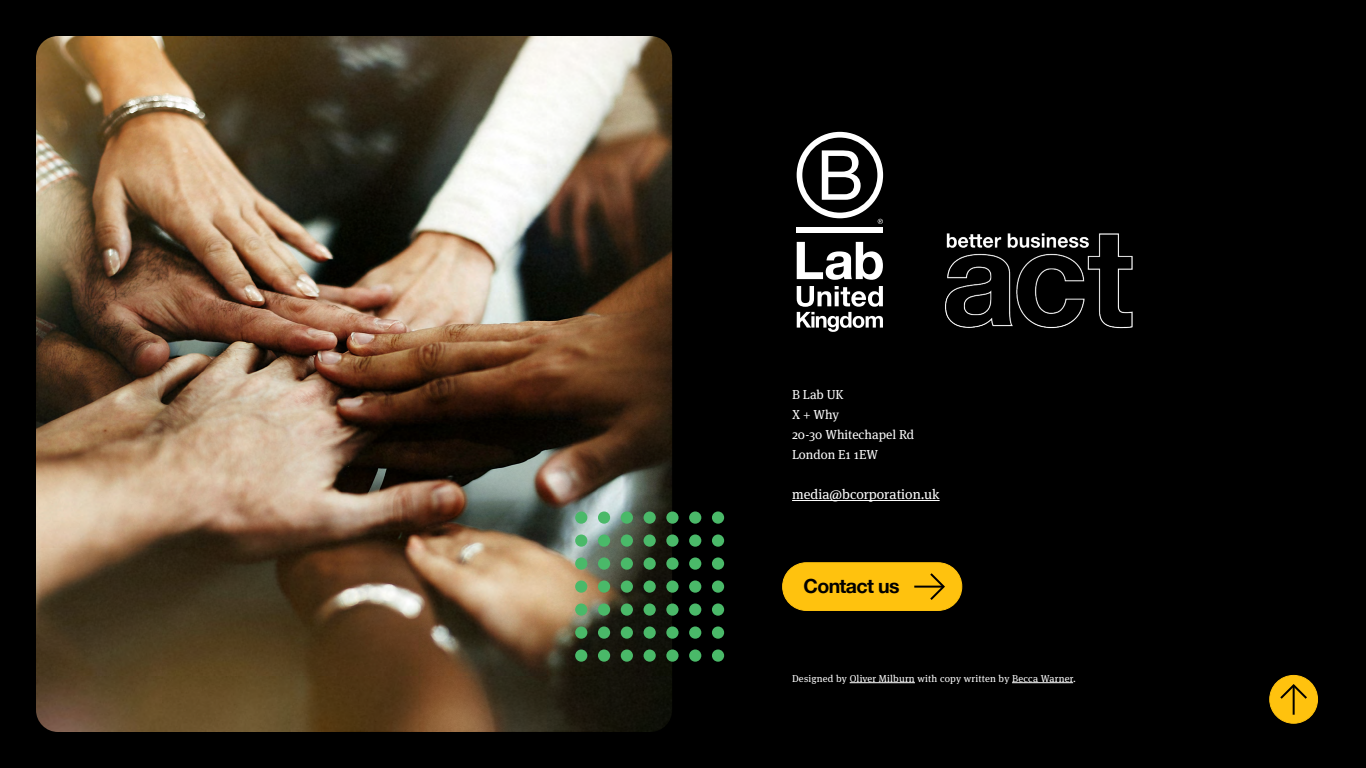
<style>
.page{position:relative;width:1366px;height:768px;background:#000}
.page>*{position:absolute;margin:0;border:0;box-sizing:border-box;transform-origin:0 0}
.t1{font:700 19.5px "Helvetica Neue";letter-spacing:-.03em;color:#000}
.t2{font:14px "Meta Serif Pro";color:#fff}
.t3{font:13px "Meta Serif Pro";color:#fff}
.t4{font:10px "Meta Serif Pro";letter-spacing:.02em;color:#fff}
</style>
<div class="page">
<img style="left:36px;top:36px;width:636px;height:696px">
<hr style="left:792px;top:500px;width:148px;height:1px;background:#fff">
<hr style="left:850px;top:682px;width:65px;height:1px;background:#fff">
<hr style="left:1012px;top:682px;width:61px;height:1px;background:#fff">
<div style="left:783px;top:563px;width:179px;height:47px;background:#ffc20e;border-radius:24px"></div>
<div style="left:782px;top:562px;width:180px;height:49px;border:1px solid #ffc20e;border-radius:24px"></div>
<hr style="left:914px;top:586px;width:29px;height:2px;background:#000">
<svg style="left:928px;top:573px;width:17px;height:27px"></svg>
<div style="left:1270px;top:675px;width:48px;height:48px;background:#ffc20e;border-radius:50%"></div>
<div style="left:1269px;top:675px;width:49px;height:49px;border:1px solid #ffc20e;border-radius:50%"></div>
<hr style="left:1293px;top:686px;width:2px;height:29px;background:#000">
<svg style="left:1280px;top:684px;width:27px;height:17px"></svg>
<div style="left:575px;top:511px;width:12px;height:13px;background:#4ab969;border-radius:50%"></div>
<div style="left:575px;top:534px;width:12px;height:13px;background:#4ab969;border-radius:50%"></div>
<div style="left:575px;top:557px;width:12px;height:13px;background:#4ab969;border-radius:50%"></div>
<div style="left:575px;top:580px;width:12px;height:13px;background:#4ab969;border-radius:50%"></div>
<div style="left:575px;top:603px;width:12px;height:13px;background:#4ab969;border-radius:50%"></div>
<div style="left:575px;top:626px;width:12px;height:13px;background:#4ab969;border-radius:50%"></div>
<div style="left:575px;top:649px;width:12px;height:13px;background:#4ab969;border-radius:50%"></div>
<div style="left:598px;top:511px;width:12px;height:13px;background:#4ab969;border-radius:50%"></div>
<div style="left:598px;top:534px;width:12px;height:13px;background:#4ab969;border-radius:50%"></div>
<div style="left:598px;top:557px;width:12px;height:13px;background:#4ab969;border-radius:50%"></div>
<div style="left:598px;top:580px;width:12px;height:13px;background:#4ab969;border-radius:50%"></div>
<div style="left:598px;top:603px;width:12px;height:13px;background:#4ab969;border-radius:50%"></div>
<div style="left:598px;top:626px;width:12px;height:13px;background:#4ab969;border-radius:50%"></div>
<div style="left:598px;top:649px;width:12px;height:13px;background:#4ab969;border-radius:50%"></div>
<div style="left:621px;top:511px;width:12px;height:13px;background:#4ab969;border-radius:50%"></div>
<div style="left:621px;top:534px;width:12px;height:13px;background:#4ab969;border-radius:50%"></div>
<div style="left:621px;top:557px;width:12px;height:13px;background:#4ab969;border-radius:50%"></div>
<div style="left:621px;top:580px;width:12px;height:13px;background:#4ab969;border-radius:50%"></div>
<div style="left:621px;top:603px;width:12px;height:13px;background:#4ab969;border-radius:50%"></div>
<div style="left:621px;top:626px;width:12px;height:13px;background:#4ab969;border-radius:50%"></div>
<div style="left:621px;top:649px;width:12px;height:13px;background:#4ab969;border-radius:50%"></div>
<div style="left:644px;top:511px;width:12px;height:13px;background:#4ab969;border-radius:50%"></div>
<div style="left:644px;top:534px;width:12px;height:13px;background:#4ab969;border-radius:50%"></div>
<div style="left:644px;top:557px;width:12px;height:13px;background:#4ab969;border-radius:50%"></div>
<div style="left:644px;top:580px;width:12px;height:13px;background:#4ab969;border-radius:50%"></div>
<div style="left:644px;top:603px;width:12px;height:13px;background:#4ab969;border-radius:50%"></div>
<div style="left:644px;top:626px;width:12px;height:13px;background:#4ab969;border-radius:50%"></div>
<div style="left:644px;top:649px;width:12px;height:13px;background:#4ab969;border-radius:50%"></div>
<svg style="left:666px;top:511px;width:13px;height:13px"></svg>
<svg style="left:666px;top:534px;width:13px;height:13px"></svg>
<svg style="left:666px;top:557px;width:13px;height:13px"></svg>
<svg style="left:666px;top:580px;width:13px;height:13px"></svg>
<svg style="left:666px;top:603px;width:13px;height:13px"></svg>
<svg style="left:666px;top:626px;width:13px;height:13px"></svg>
<svg style="left:666px;top:649px;width:13px;height:13px"></svg>
<div style="left:689px;top:511px;width:12px;height:13px;background:#4ab969;border-radius:50%"></div>
<div style="left:689px;top:534px;width:12px;height:13px;background:#4ab969;border-radius:50%"></div>
<div style="left:689px;top:557px;width:12px;height:13px;background:#4ab969;border-radius:50%"></div>
<div style="left:689px;top:580px;width:12px;height:13px;background:#4ab969;border-radius:50%"></div>
<div style="left:689px;top:603px;width:12px;height:13px;background:#4ab969;border-radius:50%"></div>
<div style="left:689px;top:626px;width:12px;height:13px;background:#4ab969;border-radius:50%"></div>
<div style="left:689px;top:649px;width:12px;height:13px;background:#4ab969;border-radius:50%"></div>
<div style="left:712px;top:511px;width:12px;height:13px;background:#4ab969;border-radius:50%"></div>
<div style="left:712px;top:534px;width:12px;height:13px;background:#4ab969;border-radius:50%"></div>
<div style="left:712px;top:557px;width:12px;height:13px;background:#4ab969;border-radius:50%"></div>
<div style="left:712px;top:580px;width:12px;height:13px;background:#4ab969;border-radius:50%"></div>
<div style="left:712px;top:603px;width:12px;height:13px;background:#4ab969;border-radius:50%"></div>
<div style="left:712px;top:626px;width:12px;height:13px;background:#4ab969;border-radius:50%"></div>
<div style="left:712px;top:649px;width:12px;height:13px;background:#4ab969;border-radius:50%"></div>
<svg style="left:797px;top:242px;width:86px;height:38px"></svg>
<svg style="left:797px;top:132px;width:86px;height:92px"></svg>
<div style="left:797px;top:227px;width:86px;height:6px;background:#fff"></div>
<svg style="left:797px;top:286px;width:86px;height:46px"></svg>
<img style="left:945px;top:233px;width:188px;height:96px">
<p class="t3" style="left:792px;top:385px;width:53px">B Lab UK</p>
<p class="t3" style="left:792px;top:405px;width:48px">X + Why</p>
<p class="t3" style="left:792px;top:425px;width:124px">20-30 Whitechapel Rd</p>
<p class="t3" style="left:792px;top:445px;width:88px">London E1 1EW</p>
<p class="t2" style="left:792px;top:484px;width:149px">media@bcorporation.uk</p>
<p class="t1" style="left:803px;top:570px;width:98px">Contact us</p>
<p class="t4" style="left:792px;top:671px;width:285px">Designed by Oliver Milburn with copy written by Becca Warner.</p>
</div>
